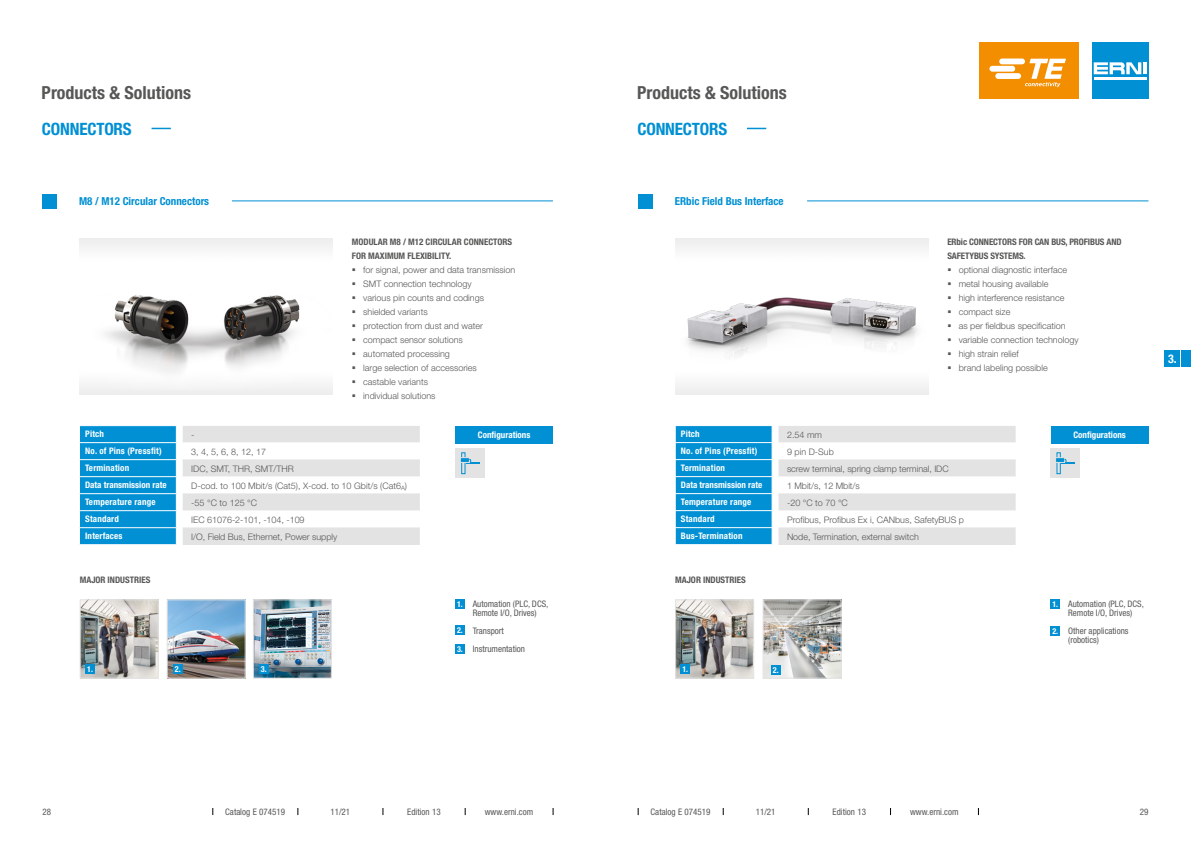
<style>
.page{position:relative;width:1191px;height:842px;background:#fff}
.page>*{position:absolute;margin:0;border:0;box-sizing:border-box;transform-origin:0 0}
.t1{font:700 condensed 18px "Helvetica Neue LT Pro";color:#575756}
.t2{font:700 condensed 17px "Helvetica Neue LT Pro";letter-spacing:-.01em;color:#0090d3}
.t3{font:700 condensed 12px "Helvetica Neue LT Pro";color:#fff}
.t4{font:700 condensed 11px "Helvetica Neue LT Pro";color:#0090d3}
.t5{font:300 9px/17px "Helvetica Neue LT Pro";color:#575756}
.t6{font:condensed 9px/9px "Helvetica Neue LT Pro";color:#575756}
.t7{font:700 condensed 9px/17px "Helvetica Neue LT Pro";letter-spacing:.02em;color:#fff}
.t8{font:700 condensed 9px/14px "Helvetica Neue LT Pro";color:#575756}
.t9{font:700 condensed 9px "Helvetica Neue LT Pro";color:#fff}
.t10{font:700 condensed 8.2px "Helvetica Neue LT Pro";color:#fff}
.t11{font:700 condensed 8.1px "Helvetica Neue LT Pro";color:#fff}
.s1{font-weight:700;font-size:8.1px;color:#fff}
</style>
<div class="page">
<div style="left:1091px;top:43px;width:57px;height:56px;background:#0090d3"></div>
<hr style="left:1093px;top:77px;width:53px;height:2px;background:#fff">
<svg style="left:1093px;top:62px;width:53px;height:12px"></svg>
<svg style="left:152px;top:128px;width:19px;height:1px"></svg>
<svg style="left:747px;top:128px;width:19px;height:1px"></svg>
<div style="left:979px;top:43px;width:99px;height:56px;background:#f28e00"></div>
<svg style="left:989px;top:59px;width:77px;height:28px"></svg>
<hr style="left:232px;top:201px;width:321px;height:1px;background:#0090d3">
<img style="left:81px;top:250px;width:251px;height:139px">
<svg style="left:79px;top:426px;width:98px;height:118px;background:#1298d6"></svg>
<svg style="left:183px;top:426px;width:237px;height:119px"></svg>
<hr style="left:183px;top:442px;width:237px;height:1px;background:#fff">
<hr style="left:183px;top:476px;width:237px;height:1px;background:#fff">
<hr style="left:183px;top:511px;width:237px;height:1px;background:#fff">
<hr style="left:183px;top:459px;width:237px;height:1px;background:#e3e3e3">
<hr style="left:183px;top:494px;width:237px;height:1px;background:#e3e3e3">
<hr style="left:183px;top:528px;width:237px;height:1px;background:#e3e3e3">
<div style="left:455px;top:599px;width:9px;height:10px;background:#0090d3"></div>
<div style="left:455px;top:625px;width:9px;height:10px;background:#0090d3"></div>
<div style="left:455px;top:645px;width:9px;height:9px;background:#0090d3"></div>
<div style="left:455px;top:449px;width:29px;height:29px;background:#e3e3e3"></div>
<svg style="left:461px;top:453px;width:4px;height:21px"></svg>
<svg style="left:460px;top:457px;width:9px;height:6px"></svg>
<svg style="left:466px;top:459px;width:13px;height:5px"></svg>
<div style="left:455px;top:426px;width:98px;height:18px;background:#0090d3"></div>
<div style="left:43px;top:195px;width:14px;height:14px;background:#0090d3"></div>
<img style="left:82px;top:601px;width:75px;height:76px">
<div style="left:80px;top:599px;width:79px;height:80px;border:1px solid #e3e3e3"></div>
<img style="left:255px;top:601px;width:75px;height:76px">
<div style="left:253px;top:599px;width:79px;height:80px;border:1px solid #e3e3e3"></div>
<img style="left:169px;top:601px;width:75px;height:76px">
<div style="left:167px;top:599px;width:79px;height:80px;border:1px solid #e3e3e3"></div>
<div style="left:86px;top:664px;width:9px;height:9px;background:#0090d3"></div>
<div style="left:173px;top:664px;width:9px;height:9px;background:#0090d3"></div>
<div style="left:259px;top:664px;width:9px;height:9px;background:#0090d3"></div>
<img style="left:764px;top:601px;width:75px;height:76px">
<div style="left:762px;top:599px;width:79px;height:80px;border:1px solid #e3e3e3"></div>
<div style="left:771px;top:665px;width:9px;height:9px;background:#0090d3"></div>
<hr style="left:807px;top:201px;width:341px;height:1px;background:#0090d3">
<svg style="left:675px;top:426px;width:97px;height:118px;background:#1096d5"></svg>
<svg style="left:778px;top:426px;width:237px;height:119px"></svg>
<hr style="left:778px;top:528px;width:237px;height:1px;background:#e3e3e3">
<hr style="left:778px;top:442px;width:237px;height:1px;background:#fff">
<hr style="left:778px;top:476px;width:237px;height:1px;background:#fff">
<hr style="left:778px;top:511px;width:237px;height:1px;background:#fff">
<hr style="left:778px;top:459px;width:237px;height:1px;background:#e3e3e3">
<hr style="left:778px;top:494px;width:237px;height:1px;background:#e3e3e3">
<div style="left:1050px;top:599px;width:10px;height:10px;background:#0090d3"></div>
<div style="left:1050px;top:626px;width:10px;height:10px;background:#0090d3"></div>
<div style="left:1050px;top:449px;width:29px;height:29px;background:#e3e3e3"></div>
<svg style="left:1056px;top:453px;width:4px;height:21px"></svg>
<svg style="left:1056px;top:457px;width:8px;height:6px"></svg>
<svg style="left:1061px;top:459px;width:13px;height:5px"></svg>
<div style="left:1050px;top:426px;width:98px;height:18px;background:#0090d3"></div>
<div style="left:638px;top:195px;width:14px;height:14px;background:#0090d3"></div>
<img style="left:675px;top:239px;width:252px;height:147px">
<img style="left:677px;top:601px;width:75px;height:76px">
<div style="left:675px;top:599px;width:79px;height:80px;border:1px solid #e3e3e3"></div>
<div style="left:680px;top:664px;width:10px;height:9px;background:#0090d3"></div>
<div style="left:1163px;top:350px;width:16px;height:17px;background:#0090d3"></div>
<div style="left:1181px;top:350px;width:10px;height:17px;background:#0090d3"></div>
<h1 class="t1" style="left:42px;top:82px;width:151px">Products &amp; Solutions</h1>
<h1 class="t1" style="left:637px;top:82px;width:151px">Products &amp; Solutions</h1>
<h2 class="t2" style="left:42px;top:119px;width:91px">CONNECTORS</h2>
<h2 class="t2" style="left:637px;top:119px;width:91px">CONNECTORS</h2>
<p class="t4" style="left:79px;top:194px;width:132px">M8 / M12 Circular Connectors</p>
<p class="t4" style="left:675px;top:194px;width:110px">ERbic Field Bus Interface</p>
<p class="t8" style="left:352px;top:234px;width:162px">MODULAR M8 / M12 CIRCULAR CONNECTORS<br>FOR MAXIMUM FLEXIBILITY.</p>
<p class="t5" style="left:352px;top:261px;width:165px">▪ for signal, power and data transmission</p>
<p class="t5" style="left:352px;top:275px;width:121px">▪ SMT connection technology</p>
<p class="t5" style="left:352px;top:289px;width:134px">▪ various pin counts and codings</p>
<p class="t5" style="left:352px;top:303px;width:77px">▪ shielded variants</p>
<p class="t5" style="left:352px;top:317px;width:133px">▪ protection from dust and water</p>
<p class="t5" style="left:352px;top:331px;width:113px">▪ compact sensor solutions</p>
<p class="t5" style="left:352px;top:345px;width:100px">▪ automated processing</p>
<p class="t5" style="left:352px;top:359px;width:127px">▪ large selection of accessories</p>
<p class="t5" style="left:352px;top:373px;width:78px">▪ castable variants</p>
<p class="t5" style="left:352px;top:387px;width:85px">▪ individual solutions</p>
<p class="t8" style="left:947px;top:234px;width:176px">ERbic CONNECTORS FOR CAN BUS, PROFIBUS AND<br>SAFETYBUS SYSTEMS.</p>
<p class="t5" style="left:947px;top:261px;width:121px">▪ optional diagnostic interface</p>
<p class="t5" style="left:947px;top:275px;width:103px">▪ metal housing available</p>
<p class="t5" style="left:947px;top:289px;width:119px">▪ high interference resistance</p>
<p class="t5" style="left:947px;top:303px;width:65px">▪ compact size</p>
<p class="t5" style="left:947px;top:317px;width:120px">▪ as per fieldbus specification</p>
<p class="t5" style="left:947px;top:331px;width:133px">▪ variable connection technology</p>
<p class="t5" style="left:947px;top:345px;width:73px">▪ high strain relief</p>
<p class="t5" style="left:947px;top:359px;width:102px">▪ brand labeling possible</p>
<p class="t7" style="left:85px;top:425px;width:83px">Pitch<br>No. of Pins (Pressfit)<br>Termination<br>Data transmission rate<br>Temperature range<br>Standard<br>Interfaces</p>
<p class="t5" style="left:191px;top:426px;width:217px">-<br>3, 4, 5, 6, 8, 12, 17<br>IDC, SMT, THR, SMT/THR<br>D-cod. to 100 Mbit/s (Cat5), X-cod. to 10 Gbit/s (Cat6<sub>A</sub>) -55 °C to 125 °C<br>IEC 61076-2-101, -104, -109<br>I/O, Field Bus, Ethernet, Power supply</p>
<p class="t9" style="left:478px;top:429px;width:54px">Configurations</p>
<p class="t7" style="left:681px;top:425px;width:83px">Pitch<br>No. of Pins (Pressfit)<br>Termination<br>Data transmission rate<br>Temperature range<br>Standard<br>Bus-Termination</p>
<p class="t5" style="left:787px;top:426px;width:179px">2.54 mm<br>9 pin D-Sub<br>screw terminal, spring clamp terminal, IDC<br>1 Mbit/s, 12 Mbit/s<br>-20 °C to 70 °C<br>Profibus, Profibus Ex i, CANbus, SafetyBUS p<br>Node, Termination, external switch</p>
<p class="t9" style="left:1073px;top:429px;width:54px">Configurations</p>
<p class="t8" style="left:80px;top:573px;width:72px">MAJOR INDUSTRIES</p>
<p class="t8" style="left:675px;top:573px;width:72px">MAJOR INDUSTRIES</p>
<p class="t11" style="left:457px;top:599px;width:7px">1.</p>
<p class="t11" style="left:457px;top:625px;width:7px">2.</p>
<p class="t11" style="left:457px;top:644px;width:7px">3.</p>
<p class="t6" style="left:473px;top:599px;width:77px">Automation (PLC, DCS,<br>Remote I/O, Drives)</p>
<p class="t6" style="left:473px;top:622px;width:54px;line-height:18px">Transport<br>Instrumentation</p>
<p class="t6" style="left:1052px;top:599px;width:93px;text-align:center"><span class="s1">1.</span> Automation (PLC, DCS,<br>Remote I/O, Drives)</p>
<p class="t6" style="left:1068px;top:626px;width:62px">Other applications (robotics)</p>
<p class="t11" style="left:1052px;top:626px;width:7px">2.</p>
<p class="t11" style="left:87px;top:664px;width:7px">1.</p>
<p class="t10" style="left:175px;top:664px;width:7px">2.</p>
<p class="t10" style="left:261px;top:664px;width:7px">3.</p>
<p class="t10" style="left:772px;top:665px;width:7px">2.</p>
<p class="t11" style="left:682px;top:664px;width:7px">1.</p>
<h3 class="t3" style="left:1168px;top:351px;width:10px">3.</h3>
<p class="t6" style="left:43px;top:807px;width:10px">28</p>
<p class="t6" style="left:225px;top:807px;width:61px">Catalog E 074519</p>
<p class="t6" style="left:330px;top:807px;width:21px">11/21</p>
<p class="t6" style="left:407px;top:807px;width:35px">Edition 13</p>
<p class="t6" style="left:485px;top:807px;width:50px">www.erni.com</p>
<p class="t6" style="left:650px;top:807px;width:61px">Catalog E 074519</p>
<p class="t6" style="left:755px;top:807px;width:21px">11/21</p>
<p class="t6" style="left:832px;top:807px;width:35px">Edition 13</p>
<p class="t6" style="left:910px;top:807px;width:50px">www.erni.com</p>
<p class="t6" style="left:1139px;top:807px;width:10px">29</p>
</div>
